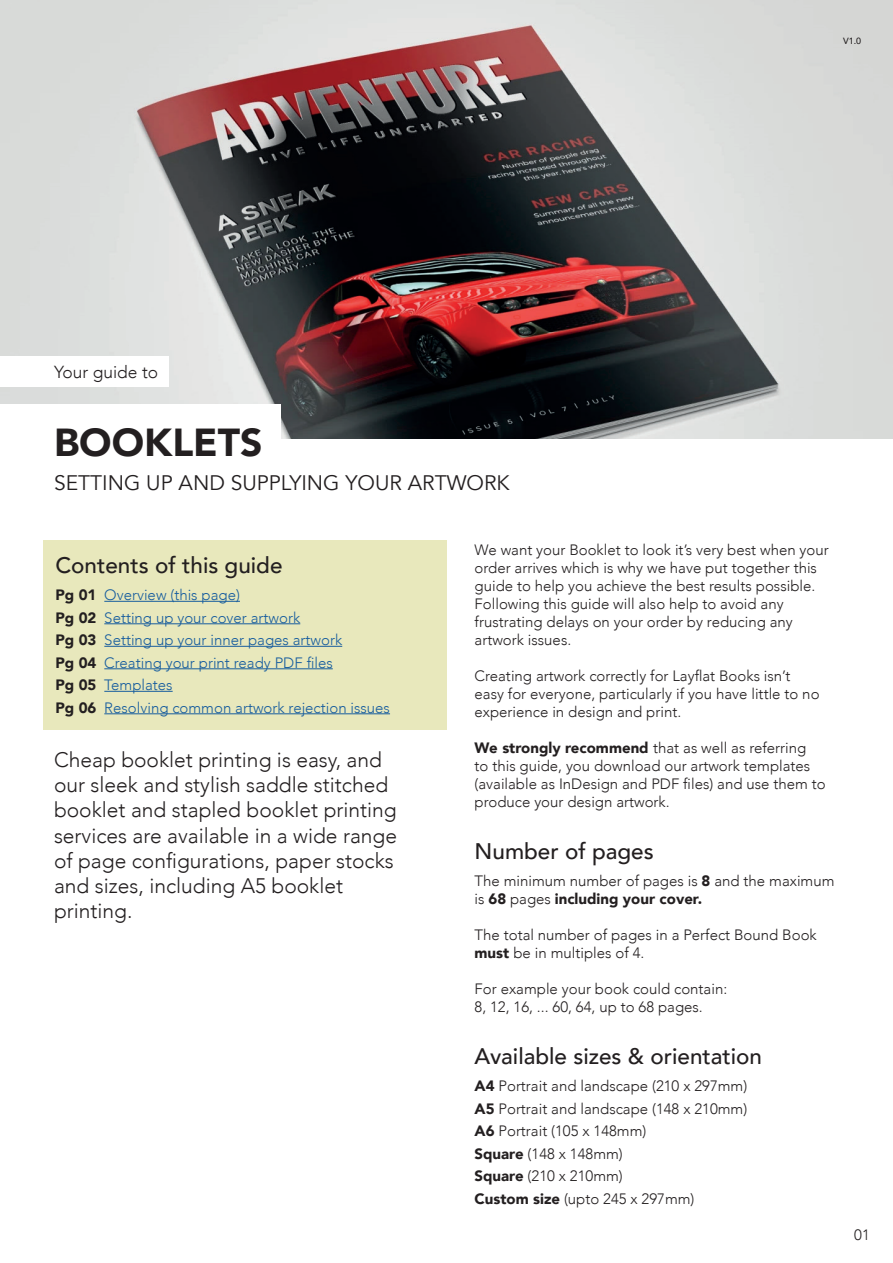
<style>
.page{position:relative;width:893px;height:1263px;background:#fff}
.page>*{position:absolute;margin:0;border:0;box-sizing:border-box;transform-origin:0 0}
.t1{font:900 39px "Avenir";color:#231f20}
.t2{font:500 22.5px "Avenir";color:#231f20}
.t3{font:300 21px/25.2px "Avenir";color:#231f20}
.t4{font:21px "Avenir";color:#231f20}
.t5{font:300 17.4px "Avenir";color:#231f20}
.t6{font:300 15px/18px "Avenir";color:#231f20}
.t7{font:300 15px/22.5px "Avenir";color:#175d9e}
.t8{font:500 9px "Avenir";color:#231f20}
.s1{font-weight:900;color:#231f20}
.s2{font-weight:900}
</style>
<div class="page">
<div style="left:43px;top:540px;width:403px;height:189px;background:#e8e8bc"></div>
<hr style="left:104px;top:601px;width:136px;height:1px;background:#175d9e">
<hr style="left:104px;top:623px;width:196px;height:1px;background:#175d9e">
<hr style="left:104px;top:646px;width:238px;height:1px;background:#175d9e">
<hr style="left:104px;top:668px;width:229px;height:1px;background:#175d9e">
<hr style="left:104px;top:691px;width:69px;height:1px;background:#175d9e">
<hr style="left:104px;top:713px;width:286px;height:1px;background:#175d9e">
<img style="left:0;top:0;width:893px;height:438px">
<div style="left:0;top:404px;width:281px;height:59px;background:#fff"></div>
<div style="left:0;top:356px;width:169px;height:31px;background:#fff"></div>
<p class="t8" style="left:843px;top:37px;width:20px">V1.0</p>
<p class="t5" style="left:54px;top:365px;width:106px">Your guide to</p>
<h1 class="t1" style="left:54px;top:426px;width:210px">BOOKLETS</h1>
<h3 class="t4" style="left:54px;top:470px;width:457px">SETTING UP AND SUPPLYING YOUR ARTWORK</h3>
<h2 class="t2" style="left:55px;top:556px;width:229px">Contents of this guide</h2>
<p class="t7" style="left:55px;top:585px;width:336px"><span class="s1">Pg 01</span> Overview (this page)<br><span class="s1">Pg 02</span> Setting up your cover artwork<br><span class="s1">Pg 03</span> Setting up your inner pages artwork<br><span class="s1">Pg 04</span> Creating your print ready PDF files<br><span class="s1">Pg 05</span> Templates<br><span class="s1">Pg 06</span> Resolving common artwork rejection issues</p>
<h3 class="t3" style="left:54px;top:749px;width:345px">Cheap booklet printing is easy, and our sleek and stylish saddle stitched booklet and stapled booklet printing services are available in a wide range of page configurations, paper stocks and sizes, including A5 booklet printing.</h3>
<p class="t6" style="left:475px;top:542px;width:356px">We want your Booklet to look it’s very best when your order arrives which is why we have put together this guide to help you achieve the best results possible.<br>Following this guide will also help to avoid any frustrating delays on your order by reducing any artwork issues.</p>
<p class="t6" style="left:475px;top:667px;width:346px">Creating artwork correctly for Layflat Books isn’t easy for everyone, particularly if you have little to no experience in design and print.</p>
<p class="t6" style="left:475px;top:740px;width:353px"><span class="s2">We strongly recommend</span> that as well as referring<br>to this guide, you download our artwork templates (available as InDesign and PDF files) and use them to produce your design artwork.</p>
<h2 class="t2" style="left:475px;top:842px;width:181px">Number of pages</h2>
<p class="t6" style="left:475px;top:873px;width:361px">The minimum number of pages is <span class="s2">8</span> and the maximum is <span class="s2">68</span> pages <span class="s2">including your cover.</span></p>
<p class="t6" style="left:475px;top:927px;width:344px">The total number of pages in a Perfect Bound Book <span class="s2">must</span> be in multiples of 4.</p>
<p class="t6" style="left:475px;top:981px;width:254px">For example your book could contain:<br>8, 12, 16, ... 60, 64, up to 68 pages.</p>
<h2 class="t2" style="left:475px;top:1047px;width:289px">Available sizes &amp; orientation</h2>
<p class="t6" style="left:475px;top:1076px;width:274px;line-height:22.5px"><span class="s2">A4</span> Portrait and landscape (210 x 297mm)<br><span class="s2">A5</span> Portrait and landscape (148 x 210mm)<br><span class="s2">A6</span> Portrait (105 x 148mm)<br><span class="s2">Square</span> (148 x 148mm)<br><span class="s2">Square</span> (210 x 210mm)<br><span class="s2">Custom size</span> (upto 245 x 297mm)</p>
<p class="t6" style="left:854px;top:1227px;width:17px">01</p>
</div>
